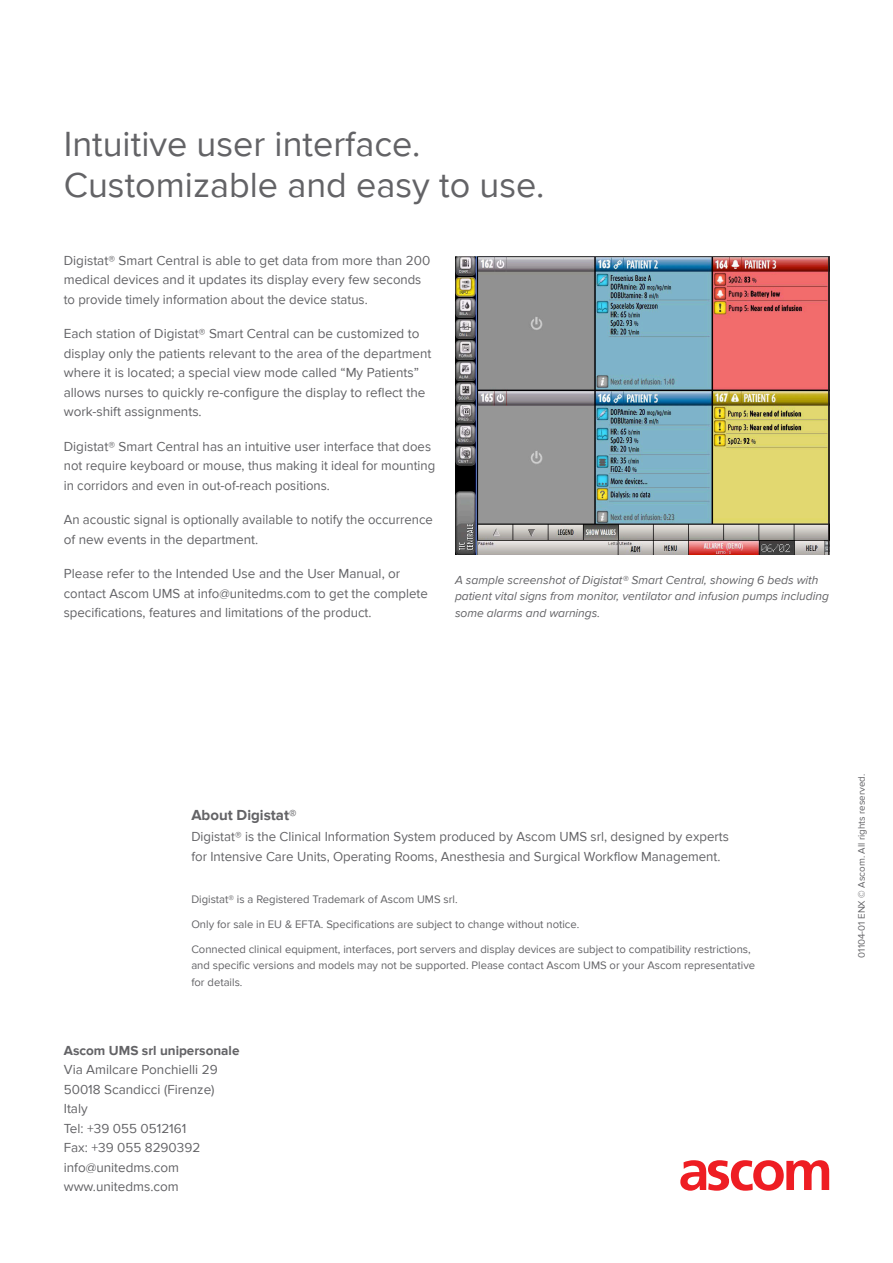
<style>
.page{position:relative;width:893px;height:1263px;background:#fff}
.page>*{position:absolute;margin:0;border:0;box-sizing:border-box;transform-origin:0 0}
.t1{font:36px/40.5px "Proxima Nova";color:#636366}
.Subhead{font:700 15px "Proxima Nova";color:#636366}
.Body_text{font:13.5px/19.5px "Proxima Nova";color:#636366}
.Body_text-2{font:700 13.5px "Proxima Nova";color:#636366}
.t2{font:italic 12px/16.5px "Proxima Nova";color:#636366}
.Footnote{font:11.25px/16.5px "Proxima Nova";color:#636366}
.t3{font:9.75px "Proxima Nova";color:#636366}
</style>
<div class="page">
<svg style="left:680px;top:1160px;width:149px;height:31px"></svg>
<img style="left:455px;top:256px;width:374px;height:299px">
<hr style="left:828px;top:257px;width:1px;height:298px;background:#231f20">
<p class="t1" style="left:64px;top:124px;width:482px">Intuitive user interface.<br>Customizable and easy to use.</p>
<p class="Body_text" style="left:64px;top:250px;width:368px">Digistat® Smart Central is able to get data from more than 200 medical devices and it updates its display every few seconds to provide timely information about the device status.</p>
<p class="Body_text" style="left:64px;top:324px;width:357px">Each station of Digistat® Smart Central can be customized to</p>
<p class="Body_text" style="left:64px;top:343px;width:369px">display only the patients relevant to the area of the department where it is located; a special view mode called “My Patients” allows nurses to quickly re-configure the display to reflect the work-shift assignments.</p>
<p class="Body_text" style="left:64px;top:436px;width:373px">Digistat® Smart Central has an intuitive user interface that does not require keyboard or mouse, thus making it ideal for mounting in corridors and even in out-of-reach positions.</p>
<p class="Body_text" style="left:64px;top:510px;width:371px">An acoustic signal is optionally available to notify the occurrence of new events in the department.</p>
<p class="Body_text" style="left:64px;top:564px;width:366px">Please refer to the Intended Use and the User Manual, or contact Ascom UMS at info@unitedms.com to get the complete specifications, features and limitations of the product.</p>
<p class="t2" style="left:455px;top:572px;width:375px">A sample screenshot of Digistat® Smart Central, showing 6 beds with patient vital signs from monitor, ventilator and infusion pumps including some alarms and warnings.</p>
<p class="Subhead" style="left:191px;top:806px;width:107px">About Digistat®</p>
<p class="Body_text" style="left:191px;top:827px;width:539px">Digistat® is the Clinical Information System produced by Ascom UMS srl, designed by experts for Intensive Care Units, Operating Rooms, Anesthesia and Surgical Workflow Management.</p>
<p class="Footnote" style="left:191px;top:891px;width:268px">Digistat® is a Registered Trademark of Ascom UMS srl.</p>
<p class="Footnote" style="left:191px;top:916px;width:389px">Only for sale in EU &amp; EFTA. Specifications are subject to change without notice.</p>
<p class="Footnote" style="left:191px;top:941px;width:565px">Connected clinical equipment, interfaces, port servers and display devices are subject to compatibility restrictions, and specific versions and models may not be supported. Please contact Ascom UMS or your Ascom representative for details.</p>
<p class="Body_text-2" style="left:64px;top:1042px;width:177px">Ascom UMS srl unipersonale</p>
<p class="Body_text" style="left:64px;top:1060px;width:155px">Via Amilcare Ponchielli 29</p>
<p class="Body_text" style="left:64px;top:1079px;width:152px">50018 Scandicci (Firenze)</p>
<p class="Body_text" style="left:64px;top:1099px;width:25px">Italy</p>
<p class="Body_text" style="left:64px;top:1118px;width:124px">Tel: +39 055 0512161</p>
<p class="Body_text" style="left:64px;top:1138px;width:138px">Fax: +39 055 8290392</p>
<p class="Body_text" style="left:64px;top:1157px;width:117px">info@unitedms.com</p>
<p class="Body_text" style="left:64px;top:1177px;width:116px">www.unitedms.com</p>
<p class="t3" style="left:856px;top:958px;width:185px;rotate:-90deg">01104-01 ENX © Ascom. All rights reserved.</p>
</div>
